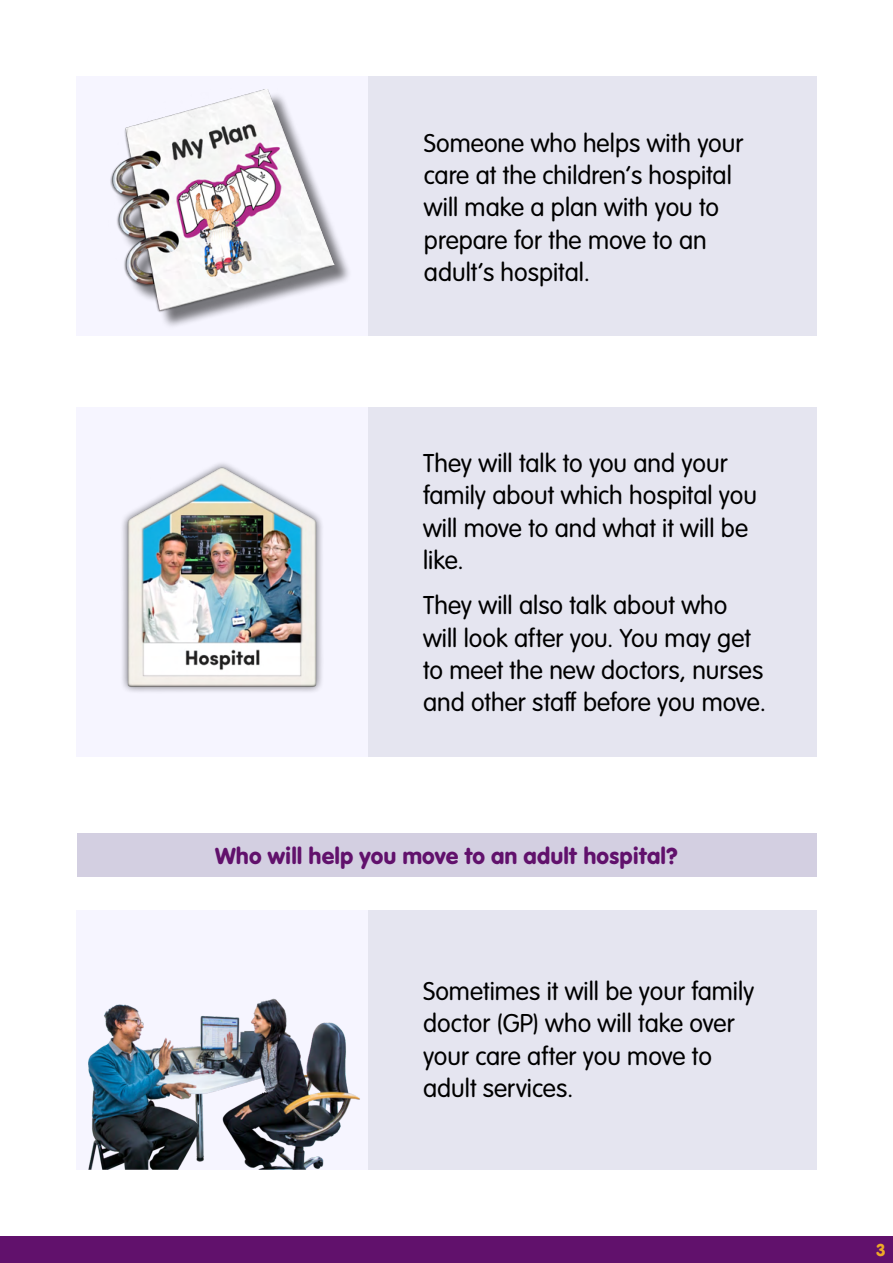
<style>
.page{position:relative;width:893px;height:1263px;background:#fff}
.page>*{position:absolute;margin:0;border:0;box-sizing:border-box;transform-origin:0 0}
.t1{font:300 27px/32.4px "VAG Rundschrift D";color:#000}
.t2{font:24px "VAG Rundschrift D";color:#61116c}
.t3{font:18px "VAG Rundschrift D";color:#eeaa28}
</style>
<div class="page">
<div style="left:77px;top:910px;width:739px;height:259px;background:#e5e5f0"></div>
<div style="left:77px;top:910px;width:291px;height:259px;background:#f6f5ff"></div>
<img style="left:88px;top:998px;width:272px;height:171px">
<div style="left:77px;top:407px;width:739px;height:350px;background:#e5e5f0"></div>
<div style="left:77px;top:407px;width:291px;height:350px;background:#f6f5ff"></div>
<div style="left:120px;top:460px;width:204px;height:234px;background:#000;opacity:.58"></div>
<img style="left:120px;top:463px;width:204px;height:228px">
<div style="left:77px;top:77px;width:739px;height:259px;background:#e5e5f0"></div>
<div style="left:77px;top:77px;width:291px;height:259px;background:#f6f5ff"></div>
<img style="left:110px;top:89px;width:237px;height:236px">
<div style="left:0;top:1237px;width:893px;height:26px;background:#61116c"></div>
<div style="left:77px;top:833px;width:739px;height:44px;background:#d3cfe1"></div>
<p class="t1" style="left:424px;top:127px;width:321px">Someone who helps with your care at the children’s hospital will make a plan with you to prepare for the move to an adult’s hospital.</p>
<p class="t1" style="left:423px;top:447px;width:335px">They will talk to you and your family about which hospital you will move to and what it will be like.</p>
<p class="t1" style="left:423px;top:590px;width:344px">They will also talk about who will look after you. You may get to meet the new doctors, nurses and other staff before you move.</p>
<p class="t2" style="left:215px;top:842px;width:464px">Who will help you move to an adult hospital?</p>
<p class="t1" style="left:423px;top:975px;width:333px">Sometimes it will be your family doctor (GP) who will take over your care after you move to adult services.</p>
<p class="t3" style="left:876px;top:1239px;width:11px">3</p>
</div>
